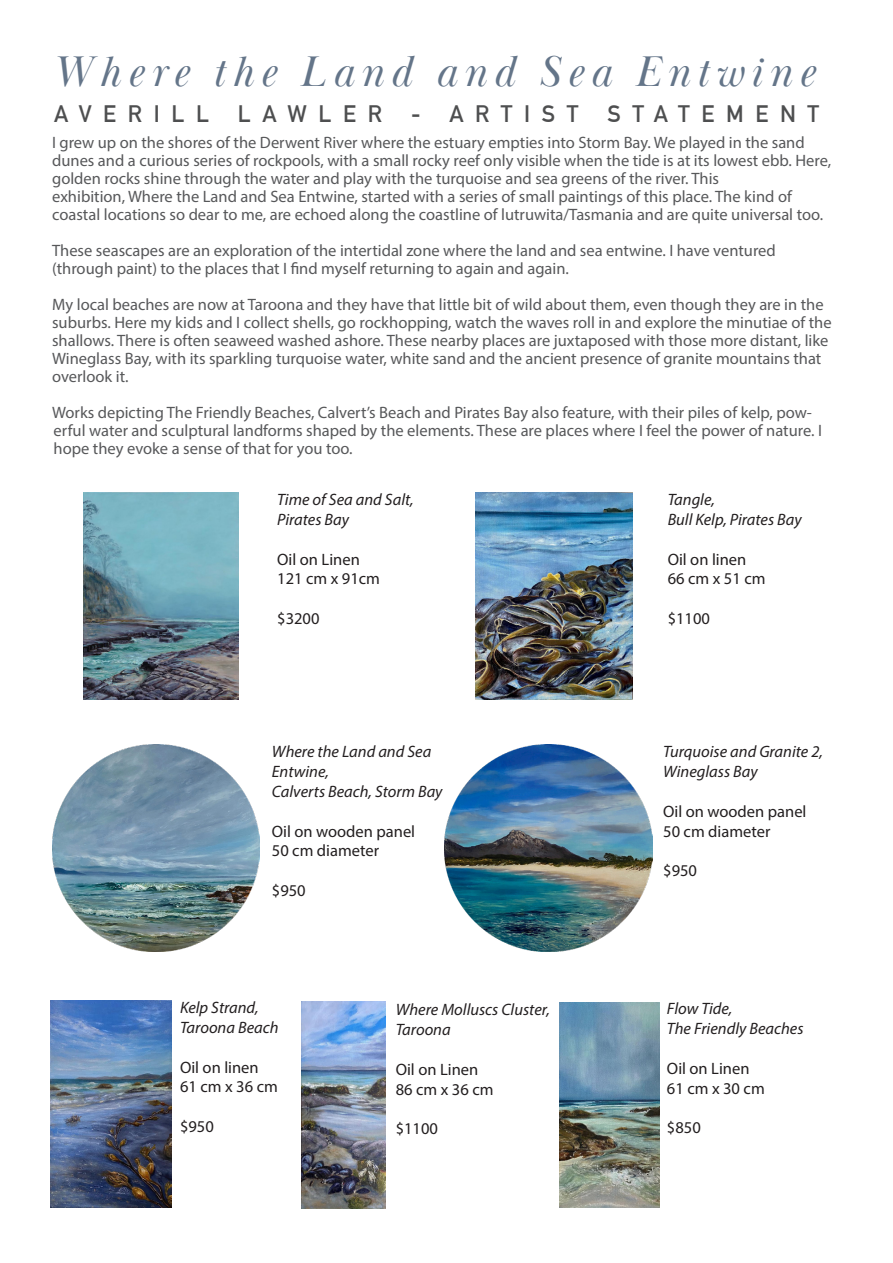
<style>
.page{position:relative;width:893px;height:1263px;background:#fff}
.page>*{position:absolute;margin:0;border:0;box-sizing:border-box;transform-origin:0 0}
.t1{font:italic 44.1px "Baskerville Display PT";letter-spacing:.15em;color:#647589}
.t2{font:700 23.25px "DIN Alternate";letter-spacing:.5em;color:#4e4f50}
.t3{font:16.5px/18px "Myriad Pro";color:#57585a}
.t4{font:italic 16.5px/19.8px "Myriad Pro";color:#231f20}
.t5{font:16.5px "Myriad Pro";color:#231f20}
</style>
<div class="page">
<img style="left:475px;top:493px;width:157px;height:207px">
<img style="left:560px;top:1003px;width:99px;height:205px">
<img style="left:445px;top:745px;width:207px;height:207px">
<img style="left:84px;top:493px;width:155px;height:206px">
<img style="left:52px;top:745px;width:208px;height:207px">
<img style="left:50px;top:1001px;width:121px;height:207px">
<img style="left:301px;top:1002px;width:84px;height:207px">
<p class="t1" style="left:52px;top:46px;width:764px">Where the Land and Sea Entwine</p>
<p class="t2" style="left:54px;top:96px;width:767px">AVERILL LAWLER - ARTIST STATEMENT</p>
<p class="t3" style="left:52px;top:133px;width:781px">I grew up on the shores of the Derwent River where the estuary empties into Storm Bay. We played in the sand dunes and a curious series of rockpools, with a small rocky reef only visible when the tide is at its lowest ebb. Here, golden rocks shine through the water and play with the turquoise and sea greens of the river. This</p>
<p class="t3" style="left:52px;top:187px;width:741px">exhibition, Where the Land and Sea Entwine, started with a series of small paintings of this place. The kind of</p>
<p class="t3" style="left:52px;top:205px;width:773px">coastal locations so dear to me, are echoed along the coastline of lutruwita/Tasmania and are quite universal too.</p>
<p class="t3" style="left:52px;top:241px;width:725px">These seascapes are an exploration of the intertidal zone where the land and sea entwine. I have ventured (through paint) to the places that I find myself returning to again and again.</p>
<p class="t3" style="left:52px;top:295px;width:781px">My local beaches are now at Taroona and they have that little bit of wild about them, even though they are in the suburbs. Here my kids and I collect shells, go rockhopping, watch the waves roll in and explore the minutiae of the shallows. There is often seaweed washed ashore. These nearby places are juxtaposed with those more distant, like Wineglass Bay, with its sparkling turquoise water, white sand and the ancient presence of granite mountains that overlook it.</p>
<p class="t3" style="left:52px;top:403px;width:771px">Works depicting The Friendly Beaches, Calvert’s Beach and Pirates Bay also feature, with their piles of kelp, pow&shy;erful water and sculptural landforms shaped by the elements. These are places where I feel the power of nature. I hope they evoke a sense of that for you too.</p>
<p class="t4" style="left:277px;top:489px;width:138px">Time of Sea and Salt,</p>
<p class="t4" style="left:277px;top:509px;width:73px">Pirates Bay</p>
<p class="t5" style="left:277px;top:549px;width:84px">Oil on Linen</p>
<p class="t5" style="left:277px;top:569px;width:104px">121 cm x 91cm</p>
<p class="t5" style="left:277px;top:608px;width:44px">$3200</p>
<p class="t4" style="left:272px;top:741px;width:161px">Where the Land and Sea<br>Entwine,</p>
<p class="t4" style="left:272px;top:781px;width:172px">Calverts Beach, Storm Bay</p>
<p class="t5" style="left:272px;top:821px;width:145px">Oil on wooden panel</p>
<p class="t5" style="left:272px;top:840px;width:109px">50 cm diameter</p>
<p class="t5" style="left:272px;top:880px;width:35px">$950</p>
<p class="t4" style="left:180px;top:997px;width:80px">Kelp Strand,</p>
<p class="t4" style="left:180px;top:1017px;width:100px">Taroona Beach</p>
<p class="t5" style="left:180px;top:1057px;width:80px">Oil on linen</p>
<p class="t5" style="left:180px;top:1076px;width:99px">61 cm x 36 cm</p>
<p class="t5" style="left:180px;top:1116px;width:35px">$950</p>
<p class="t4" style="left:396px;top:999px;width:156px">Where Molluscs Cluster,</p>
<p class="t4" style="left:396px;top:1019px;width:57px">Taroona</p>
<p class="t5" style="left:396px;top:1059px;width:84px">Oil on Linen</p>
<p class="t5" style="left:396px;top:1079px;width:99px">86 cm x 36 cm</p>
<p class="t5" style="left:396px;top:1118px;width:44px">$1100</p>
<p class="t4" style="left:668px;top:489px;width:49px">Tangle,</p>
<p class="t4" style="left:668px;top:509px;width:136px">Bull Kelp, Pirates Bay</p>
<p class="t5" style="left:668px;top:549px;width:80px">Oil on linen</p>
<p class="t5" style="left:668px;top:569px;width:99px">66 cm x 51 cm</p>
<p class="t5" style="left:668px;top:608px;width:44px">$1100</p>
<p class="t4" style="left:663px;top:741px;width:161px">Turquoise and Granite 2,</p>
<p class="t4" style="left:663px;top:761px;width:96px">Wineglass Bay</p>
<p class="t5" style="left:663px;top:801px;width:145px">Oil on wooden panel</p>
<p class="t5" style="left:663px;top:821px;width:109px">50 cm diameter</p>
<p class="t5" style="left:663px;top:860px;width:35px">$950</p>
<p class="t4" style="left:667px;top:998px;width:67px">Flow Tide,</p>
<p class="t4" style="left:667px;top:1018px;width:138px">The Friendly Beaches</p>
<p class="t5" style="left:667px;top:1058px;width:84px">Oil on Linen</p>
<p class="t5" style="left:667px;top:1078px;width:99px">61 cm x 30 cm</p>
<p class="t5" style="left:667px;top:1117px;width:35px">$850</p>
</div>
